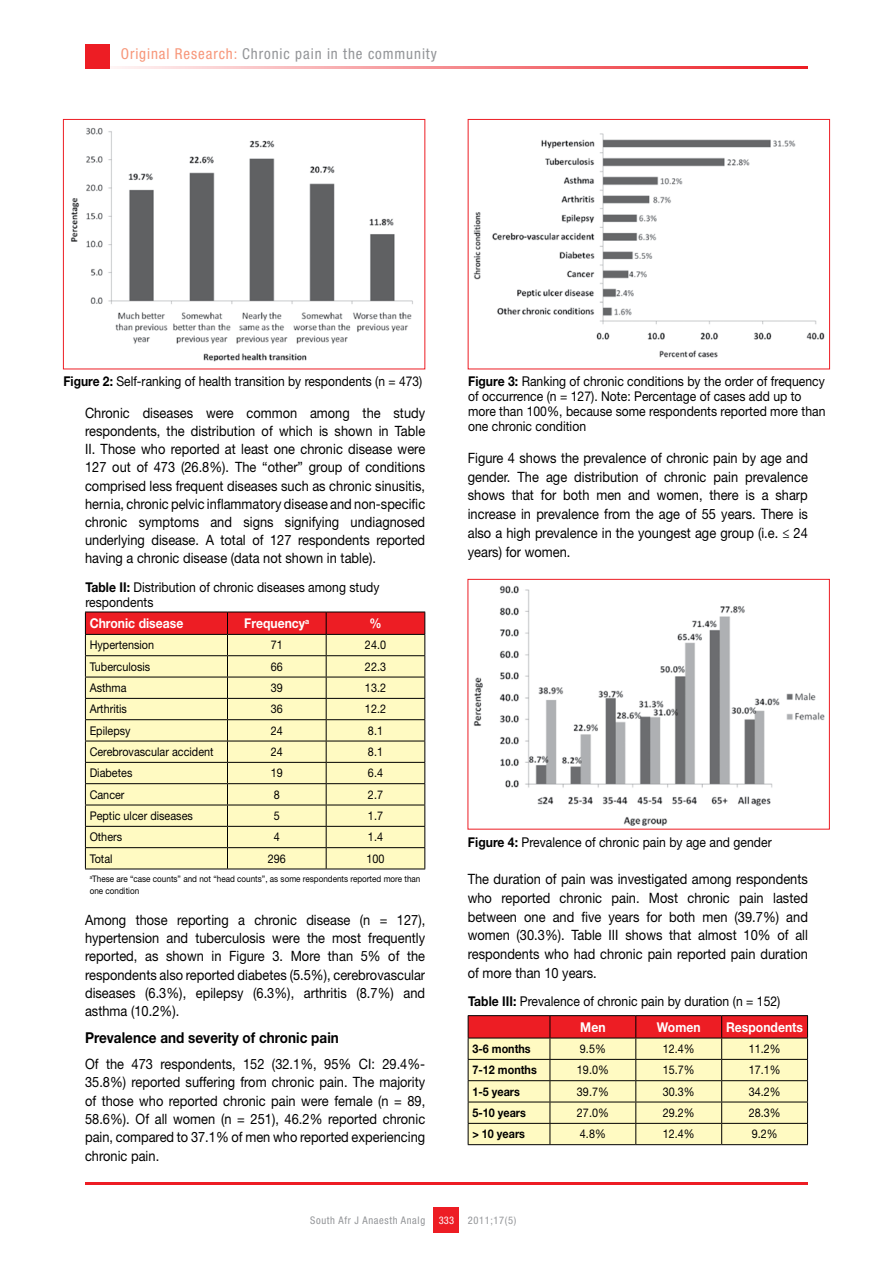
<style>
.page{position:relative;width:893px;height:1263px;background:#fff}
.page>*{position:absolute;margin:0;border:0;box-sizing:border-box;transform-origin:0 0}
.t1{font:condensed 15px "Helvetica Neue LT Std";letter-spacing:.06em;color:#939598}
.t2{font:700 15px "Helvetica Neue LT Std";color:#000;scale:.9 1}
.t3{font:14.25px/18.1px "Helvetica Neue LT Std";color:#000;text-align:justify;scale:.9 1}
.t4{font:13.5px/15px "Helvetica Neue LT Std";color:#000;scale:.9 1}
.t5{font:13.5px "Helvetica Neue LT Std";color:#000;scale:.89 1}
.t6{font:700 13.5px "Helvetica Neue LT Std";color:#fff;scale:.9 1}
.t7{font:12px "Helvetica Neue LT Std";color:#000;scale:.9 1}
.t8{font:700 12px "Helvetica Neue LT Std";color:#000;scale:.9 1}
.t9{font:condensed 10.5px "Helvetica Neue LT Std";letter-spacing:.06em;color:#939598}
.t10{font:condensed 10.5px "Helvetica Neue LT Std";color:#fff}
.t11{font:9px/12px "Helvetica Neue LT Std";color:#000;scale:.9 1}
.s1{color:#f79679}
.s2{font-weight:700}
.s3{font-weight:700;color:#fff}
</style>
<div class="page">
<hr style="left:85px;top:66px;width:723px;height:2px;background:#ed1d24">
<div style="left:85px;top:44px;width:24px;height:24px;background:#ed1d24"></div>
<div style="left:434px;top:1208px;width:25px;height:25px;background:#ed1d24"></div>
<hr style="left:85px;top:1182px;width:723px;height:2px;background:#ed1d24">
<svg style="left:85px;top:612px;width:340px;height:257px;background:#efd9a9"></svg>
<hr style="left:85px;top:869px;width:142px;height:1px;background:#000">
<hr style="left:227px;top:869px;width:99px;height:1px;background:#000">
<hr style="left:326px;top:869px;width:99px;height:1px;background:#000">
<hr style="left:468px;top:1015px;width:82px;height:1px;background:#000">
<hr style="left:550px;top:1015px;width:86px;height:1px;background:#000">
<hr style="left:636px;top:1015px;width:86px;height:1px;background:#000">
<hr style="left:722px;top:1015px;width:86px;height:1px;background:#000">
<svg style="left:468px;top:1016px;width:340px;height:128px;background:#edc79c"></svg>
<hr style="left:468px;top:1144px;width:82px;height:1px;background:#000">
<hr style="left:550px;top:1144px;width:86px;height:1px;background:#000">
<hr style="left:636px;top:1144px;width:86px;height:1px;background:#000">
<hr style="left:722px;top:1144px;width:86px;height:1px;background:#000">
<img style="left:71px;top:127px;width:342px;height:235px">
<div style="left:63px;top:119px;width:362px;height:250px;border:1px solid #ed1d24"></div>
<img style="left:473px;top:133px;width:352px;height:225px">
<div style="left:468px;top:119px;width:362px;height:250px;border:1px solid #ed1d24"></div>
<img style="left:473px;top:585px;width:352px;height:241px">
<div style="left:468px;top:579px;width:362px;height:250px;border:1px solid #ed1d24"></div>
<p class="t1" style="left:121px;top:45px;width:318px"><span class="s1">Original Research:</span> Chronic pain in the community</p>
<p class="t5" style="left:63px;top:374px;width:405px"><span class="s2">Figure 2:</span> Self-ranking of health transition by respondents (n = 473)</p>
<p class="t4" style="left:468px;top:374px;width:398px"><span class="s2">Figure 3:</span> Ranking of chronic conditions by the order of frequency of occurrence (n = 127). Note: Percentage of cases add up to more than 100%, because some respondents reported more than one chronic condition</p>
<p class="t3" style="left:85px;top:404px;width:379px">Chronic diseases were common among the study respondents, the distribution of which is shown in Table II. Those who reported at least one chronic disease were 127 out of 473 (26.8%). The “other” group of conditions comprised less frequent diseases such as chronic sinusitis, hernia, chronic pelvic inflammatory disease and non-specific chronic symptoms and signs signifying undiagnosed underlying disease. A total of 127 respondents reported having a chronic disease (data not shown in table).</p>
<p class="t4" style="left:85px;top:579px;width:328px"><span class="s2">Table II:</span> Distribution of chronic diseases among study respondents</p>
<p class="t6" style="left:90px;top:615px;width:106px">Chronic disease</p>
<p class="t6" style="left:244px;top:615px;width:74px">Frequency<sup>a</sup></p>
<p class="t6" style="left:369px;top:615px;width:15px">%</p>
<p class="t7" style="left:90px;top:638px;width:73px">Hypertension</p>
<p class="t7" style="left:271px;top:638px;width:15px">71</p>
<p class="t7" style="left:365px;top:638px;width:25px">24.0</p>
<p class="t7" style="left:90px;top:659px;width:69px">Tuberculosis</p>
<p class="t7" style="left:271px;top:659px;width:15px">66</p>
<p class="t7" style="left:365px;top:659px;width:25px">22.3</p>
<p class="t7" style="left:90px;top:680px;width:43px">Asthma</p>
<p class="t7" style="left:271px;top:680px;width:15px">39</p>
<p class="t7" style="left:365px;top:680px;width:25px">13.2</p>
<p class="t7" style="left:90px;top:702px;width:43px">Arthritis</p>
<p class="t7" style="left:271px;top:702px;width:15px">36</p>
<p class="t7" style="left:365px;top:702px;width:25px">12.2</p>
<p class="t7" style="left:90px;top:723px;width:47px">Epilepsy</p>
<p class="t7" style="left:271px;top:723px;width:15px">24</p>
<p class="t7" style="left:368px;top:723px;width:18px">8.1</p>
<p class="t7" style="left:90px;top:744px;width:139px">Cerebrovascular accident</p>
<p class="t7" style="left:271px;top:744px;width:15px">24</p>
<p class="t7" style="left:368px;top:744px;width:18px">8.1</p>
<p class="t7" style="left:90px;top:766px;width:49px">Diabetes</p>
<p class="t7" style="left:271px;top:766px;width:15px">19</p>
<p class="t7" style="left:368px;top:766px;width:18px">6.4</p>
<p class="t7" style="left:90px;top:787px;width:40px">Cancer</p>
<p class="t7" style="left:274px;top:787px;width:8px">8</p>
<p class="t7" style="left:368px;top:787px;width:18px">2.7</p>
<p class="t7" style="left:90px;top:808px;width:116px">Peptic ulcer diseases</p>
<p class="t7" style="left:274px;top:808px;width:8px">5</p>
<p class="t7" style="left:368px;top:808px;width:18px">1.7</p>
<p class="t7" style="left:90px;top:830px;width:38px">Others</p>
<p class="t7" style="left:274px;top:830px;width:8px">4</p>
<p class="t7" style="left:368px;top:830px;width:18px">1.4</p>
<p class="t7" style="left:90px;top:851px;width:27px">Total</p>
<p class="t7" style="left:268px;top:851px;width:22px">296</p>
<p class="t7" style="left:366px;top:851px;width:22px">100</p>
<p class="t11" style="left:90px;top:872px;width:369px"><sup>a</sup>These are “case counts” and not “head counts”, as some respondents reported more than one condition</p>
<p class="t3" style="left:85px;top:911px;width:379px">Among those reporting a chronic disease (n = 127), hypertension and tuberculosis were the most frequently reported, as shown in Figure 3. More than 5% of the respondents also reported diabetes (5.5%), cerebrovascular diseases (6.3%), epilepsy (6.3%), arthritis (8.7%) and asthma (10.2%).</p>
<p class="t2" style="left:85px;top:1028px;width:284px">Prevalence and severity of chronic pain</p>
<p class="t3" style="left:85px;top:1055px;width:379px">Of the 473 respondents, 152 (32.1%, 95% CI: 29.4%- 35.8%) reported suffering from chronic pain. The majority of those who reported chronic pain were female (n = 89, 58.6%). Of all women (n = 251), 46.2% reported chronic pain, compared to 37.1% of men who reported experiencing chronic pain.</p>
<p class="t3" style="left:468px;top:448px;width:379px;line-height:18.8px">Figure 4 shows the prevalence of chronic pain by age and gender. The age distribution of chronic pain prevalence shows that for both men and women, there is a sharp increase in prevalence from the age of 55 years. There is also a high prevalence in the youngest age group (i.e. ≤ 24 years) for women.</p>
<p class="t4" style="left:468px;top:834px;width:339px"><span class="s2">Figure 4:</span> Prevalence of chronic pain by age and gender</p>
<p class="t3" style="left:468px;top:869px;width:379px;line-height:18.8px">The duration of pain was investigated among respondents who reported chronic pain. Most chronic pain lasted between one and five years for both men (39.7%) and women (30.3%). Table III shows that almost 10% of all respondents who had chronic pain reported pain duration of more than 10 years.</p>
<p class="t4" style="left:580px;top:988px;width:224px;line-height:25.5px;text-indent:-112px"><span class="s2">Table III:</span> Prevalence of chronic pain by duration (n = 152)<br><span class="s3">Men</span></p>
<p class="t6" style="left:657px;top:1018px;width:50px">Women</p>
<p class="t6" style="left:726px;top:1018px;width:87px">Respondents</p>
<p class="t8" style="left:472px;top:1041px;width:66px">3-6 months</p>
<p class="t7" style="left:580px;top:1041px;width:30px">9.5%</p>
<p class="t7" style="left:663px;top:1041px;width:37px">12.4%</p>
<p class="t7" style="left:749px;top:1041px;width:37px">11.2%</p>
<p class="t8" style="left:472px;top:1062px;width:73px">7-12 months</p>
<p class="t7" style="left:577px;top:1063px;width:37px">19.0%</p>
<p class="t7" style="left:663px;top:1063px;width:37px">15.7%</p>
<p class="t7" style="left:749px;top:1063px;width:37px">17.1%</p>
<p class="t8" style="left:472px;top:1084px;width:54px">1-5 years</p>
<p class="t7" style="left:577px;top:1084px;width:37px">39.7%</p>
<p class="t7" style="left:663px;top:1084px;width:37px">30.3%</p>
<p class="t7" style="left:749px;top:1084px;width:37px">34.2%</p>
<p class="t8" style="left:472px;top:1105px;width:61px">5-10 years</p>
<p class="t7" style="left:577px;top:1105px;width:37px">27.0%</p>
<p class="t7" style="left:663px;top:1105px;width:37px">29.2%</p>
<p class="t7" style="left:749px;top:1105px;width:37px">28.3%</p>
<p class="t8" style="left:472px;top:1126px;width:60px">&gt; 10 years</p>
<p class="t7" style="left:580px;top:1127px;width:30px">4.8%</p>
<p class="t7" style="left:663px;top:1127px;width:37px">12.4%</p>
<p class="t7" style="left:752px;top:1127px;width:30px">9.2%</p>
<p class="t9" style="left:310px;top:1214px;width:117px">South Afr J Anaesth Analg</p>
<p class="t10" style="left:439px;top:1214px;width:17px">333</p>
<p class="t9" style="left:468px;top:1214px;width:50px">2011;17(5)</p>
</div>
